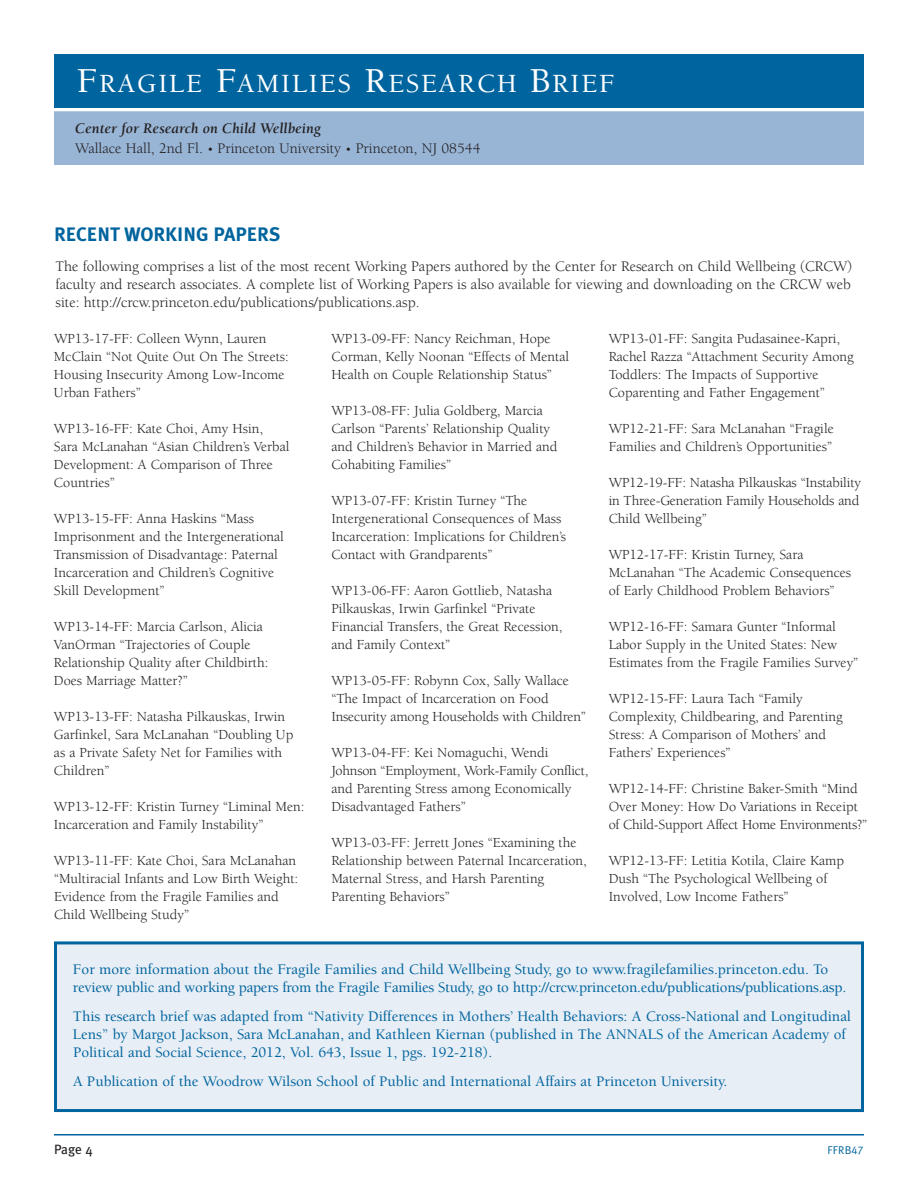
<style>
.page{position:relative;width:918px;height:1188px;background:#fff}
.page>*{position:absolute;margin:0;border:0;box-sizing:border-box;transform-origin:0 0}
.t1{font:500 27px "Berkeley";letter-spacing:.07em;color:#fff}
.t2{font:700 19.5px "Meta Plus";color:#00649e}
.t3{font:500 15px/18.1px "Berkeley";color:#00649e}
.t4{font:15px/18px "Berkeley";color:#231f20}
.t5{font:14.25px/18px "Berkeley";color:#231f20}
.t6{font:13.5px "Meta Plus";color:#231f20}
.t7{font:11.25px "Meta Plus LF";letter-spacing:.015em;color:#00649e}
.s1{font-size:36px}
.s2{font-weight:700;font-style:italic}
.s3{font-size:12px}
</style>
<div class="page">
<div style="left:57px;top:944px;width:804px;height:165px;background:#e8eef5"></div>
<div style="left:54px;top:941px;width:810px;height:171px;border:3px solid #00649e"></div>
<div style="left:54px;top:111px;width:810px;height:54px;background:#98b5d6"></div>
<div style="left:54px;top:54px;width:810px;height:54px;background:#00649e"></div>
<hr style="left:54px;top:1134px;width:810px;height:2px;background:#00649e">
<h1 class="t1" style="left:77px;top:73px;width:539px"><span class="s1">F</span>RAGILE <span class="s1">F</span>AMILIES <span class="s1">R</span>ESEARCH <span class="s1">B</span>RIEF</h1>
<p class="t4" style="left:75px;top:120px;width:407px;line-height:19.5px"><span class="s2">Center for Research on Child Wellbeing<br></span>Wallace Hall, 2nd Fl. <span class="s3">•</span> Princeton University <span class="s3">•</span> Princeton, NJ 08544</p>
<h2 class="t2" style="left:54px;top:222px;width:228px">RECENT WORKING PAPERS</h2>
<p class="t4" style="left:56px;top:258px;width:798px;text-align:justify">The following comprises a list of the most recent Working Papers authored by the Center for Research on Child Wellbeing (CRCW) faculty and research associates. A complete list of Working Papers is also available for viewing and downloading on the CRCW web site: http://crcw.princeton.edu/publications/publications.asp.</p>
<p class="t5" style="left:54px;top:331px;width:236px">WP13-17-FF: Colleen Wynn, Lauren<br>McClain “Not Quite Out On The Streets:<br>Housing Insecurity Among Low-Income<br>Urban Fathers”</p>
<p class="t5" style="left:54px;top:421px;width:237px">WP13-16-FF: Kate Choi, Amy Hsin,<br>Sara McLanahan “Asian Children’s Verbal<br>Development: A Comparison of Three<br>Countries”</p>
<p class="t5" style="left:54px;top:511px;width:232px">WP13-15-FF: Anna Haskins “Mass Imprisonment and the Intergenerational Transmission of Disadvantage: Paternal Incarceration and Children’s Cognitive Skill Development”</p>
<p class="t5" style="left:54px;top:619px;width:216px">WP13-14-FF: Marcia Carlson, Alicia VanOrman “Trajectories of Couple Relationship Quality after Childbirth:<br>Does Marriage Matter?”</p>
<p class="t5" style="left:54px;top:709px;width:241px">WP13-13-FF: Natasha Pilkauskas, Irwin<br>Garfinkel, Sara McLanahan “Doubling Up as a Private Safety Net for Families with<br>Children”</p>
<p class="t5" style="left:54px;top:799px;width:252px">WP13-12-FF: Kristin Turney “Liminal Men:<br>Incarceration and Family Instability”</p>
<p class="t5" style="left:54px;top:853px;width:246px">WP13-11-FF: Kate Choi, Sara McLanahan “Multiracial Infants and Low Birth Weight:<br>Evidence from the Fragile Families and Child Wellbeing Study”</p>
<p class="t5" style="left:331px;top:331px;width:239px">WP13-09-FF: Nancy Reichman, Hope<br>Corman, Kelly Noonan “Effects of Mental<br>Health on Couple Relationship Status”</p>
<p class="t5" style="left:331px;top:403px;width:228px">WP13-08-FF: Julia Goldberg, Marcia Carlson “Parents’ Relationship Quality and Children’s Behavior in Married and Cohabiting Families”</p>
<p class="t5" style="left:331px;top:493px;width:236px">WP13-07-FF: Kristin Turney “The Intergenerational Consequences of Mass Incarceration: Implications for Children’s Contact with Grandparents”</p>
<p class="t5" style="left:331px;top:583px;width:233px">WP13-06-FF: Aaron Gottlieb, Natasha Pilkauskas, Irwin Garfinkel “Private Financial Transfers, the Great Recession, and Family Context”</p>
<p class="t5" style="left:331px;top:673px;width:256px">WP13-05-FF: Robynn Cox, Sally Wallace “The Impact of Incarceration on Food<br>Insecurity among Households with Children”</p>
<p class="t5" style="left:331px;top:745px;width:259px">WP13-04-FF: Kei Nomaguchi, Wendi Johnson “Employment, Work-Family Conflict, and Parenting Stress among Economically Disadvantaged Fathers”</p>
<p class="t5" style="left:331px;top:835px;width:257px">WP13-03-FF: Jerrett Jones “Examining the Relationship between Paternal Incarceration, Maternal Stress, and Harsh Parenting Parenting Behaviors”</p>
<p class="t5" style="left:609px;top:331px;width:247px">WP13-01-FF: Sangita Pudasainee-Kapri, Rachel Razza “Attachment Security Among Toddlers: The Impacts of Supportive Coparenting and Father Engagement”</p>
<p class="t5" style="left:609px;top:421px;width:227px">WP12-21-FF: Sara McLanahan “Fragile<br>Families and Children’s Opportunities”</p>
<p class="t5" style="left:609px;top:475px;width:254px;text-align:justify">WP12-19-FF: Natasha Pilkauskas “Instability in Three-Generation Family Households and Child Wellbeing”</p>
<p class="t5" style="left:609px;top:547px;width:244px">WP12-17-FF: Kristin Turney, Sara<br>McLanahan “The Academic Consequences of Early Childhood Problem Behaviors”</p>
<p class="t5" style="left:609px;top:619px;width:251px">WP12-16-FF: Samara Gunter “Informal<br>Labor Supply in the United States: New<br>Estimates from the Fragile Families Survey”</p>
<p class="t5" style="left:609px;top:691px;width:235px">WP12-15-FF: Laura Tach “Family Complexity, Childbearing, and Parenting Stress: A Comparison of Mothers’ and Fathers’ Experiences”</p>
<p class="t5" style="left:609px;top:781px;width:260px">WP12-14-FF: Christine Baker-Smith “Mind<br>Over Money: How Do Variations in Receipt of Child-Support Affect Home Environments?”</p>
<p class="t5" style="left:609px;top:853px;width:237px">WP12-13-FF: Letitia Kotila, Claire Kamp<br>Dush “The Psychological Wellbeing of<br>Involved, Low Income Fathers”</p>
<p class="t3" style="left:73px;top:961px;width:775px">For more information about the Fragile Families and Child Wellbeing Study, go to www.fragilefamilies.princeton.edu. To review public and working papers from the Fragile Families Study, go to http://crcw.princeton.edu/publications/publications.asp.</p>
<p class="t3" style="left:73px;top:1008px;width:780px">This research brief was adapted from “Nativity Differences in Mothers’ Health Behaviors: A Cross-National and Longitudinal<br>Lens” by Margot Jackson, Sara McLanahan, and Kathleen Kiernan (published in The ANNALS of the American Academy of<br>Political and Social Science, 2012, Vol. 643, Issue 1, pgs. 192-218).</p>
<p class="t3" style="left:73px;top:1074px;width:656px">A Publication of the Woodrow Wilson School of Public and International Affairs at Princeton University.</p>
<p class="t6" style="left:54px;top:1141px;width:40px">Page 4</p>
<p class="t7" style="left:828px;top:1143px;width:38px">FFRB47</p>
</div>
